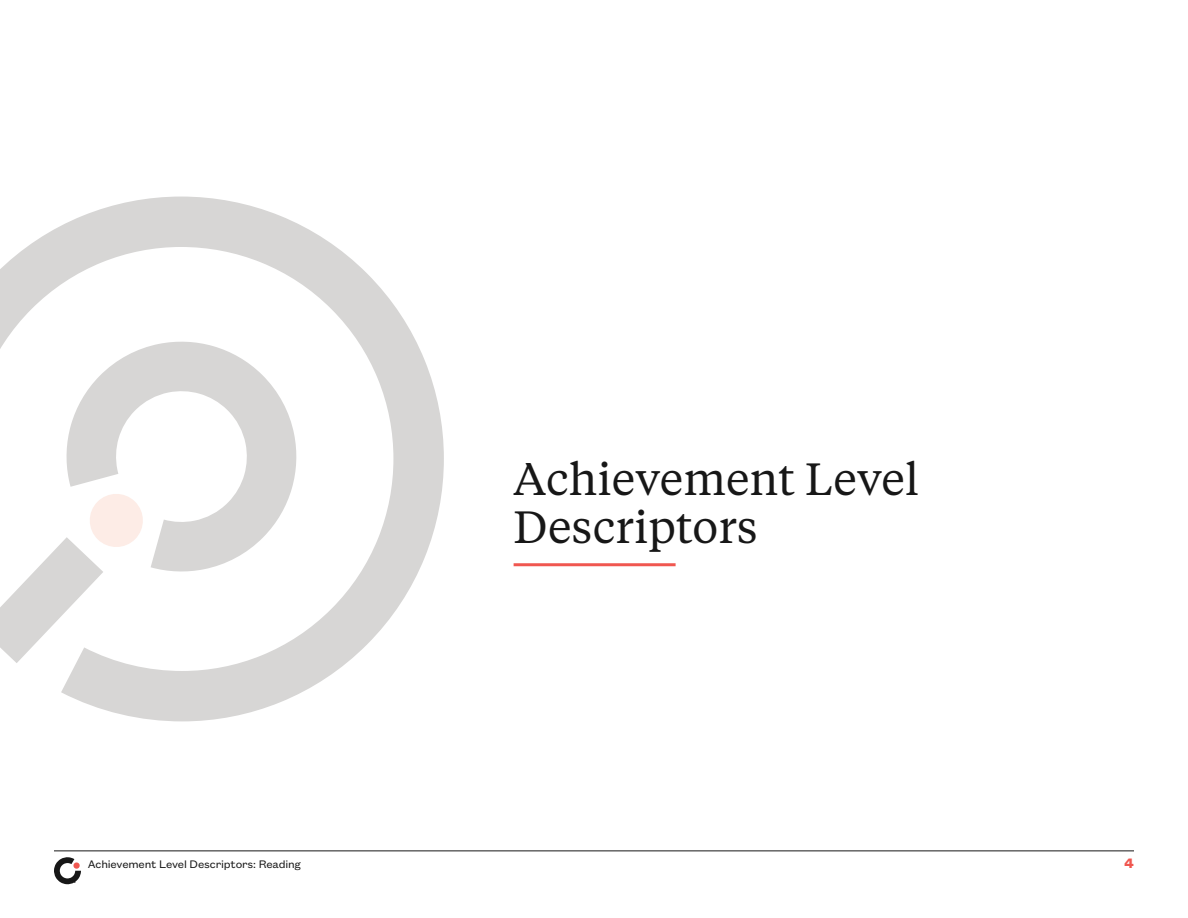
<style>
.page{position:relative;width:1188px;height:918px;background:#fff}
.page>*{position:absolute;margin:0;border:0;box-sizing:border-box;transform-origin:0 0}
.t1{font:45px/48px "Tiempos Text";color:#171717}
.t2{font:700 15px "Founders Grotesk Text";color:#f05750}
.t3{font:12px "Founders Grotesk Text";letter-spacing:-.015em;color:#171717}
</style>
<div class="page">
<hr style="left:514px;top:563px;width:162px;height:3px;background:#f05750">
<svg style="left:54px;top:857px;width:27px;height:27px"></svg>
<hr style="left:54px;top:850px;width:1080px;height:1px;background:#171717">
<svg style="left:0;top:197px;width:444px;height:524px"></svg>
<svg style="left:0;top:491px;width:146px;height:172px"></svg>
<h1 class="t1" style="left:514px;top:453px;width:407px">Achievement Level<br>Descriptors</h1>
<p class="t3" style="left:88px;top:856px;width:215px">Achievement Level Descriptors: Reading</p>
<p class="t2" style="left:1124px;top:853px;width:11px">4</p>
</div>
